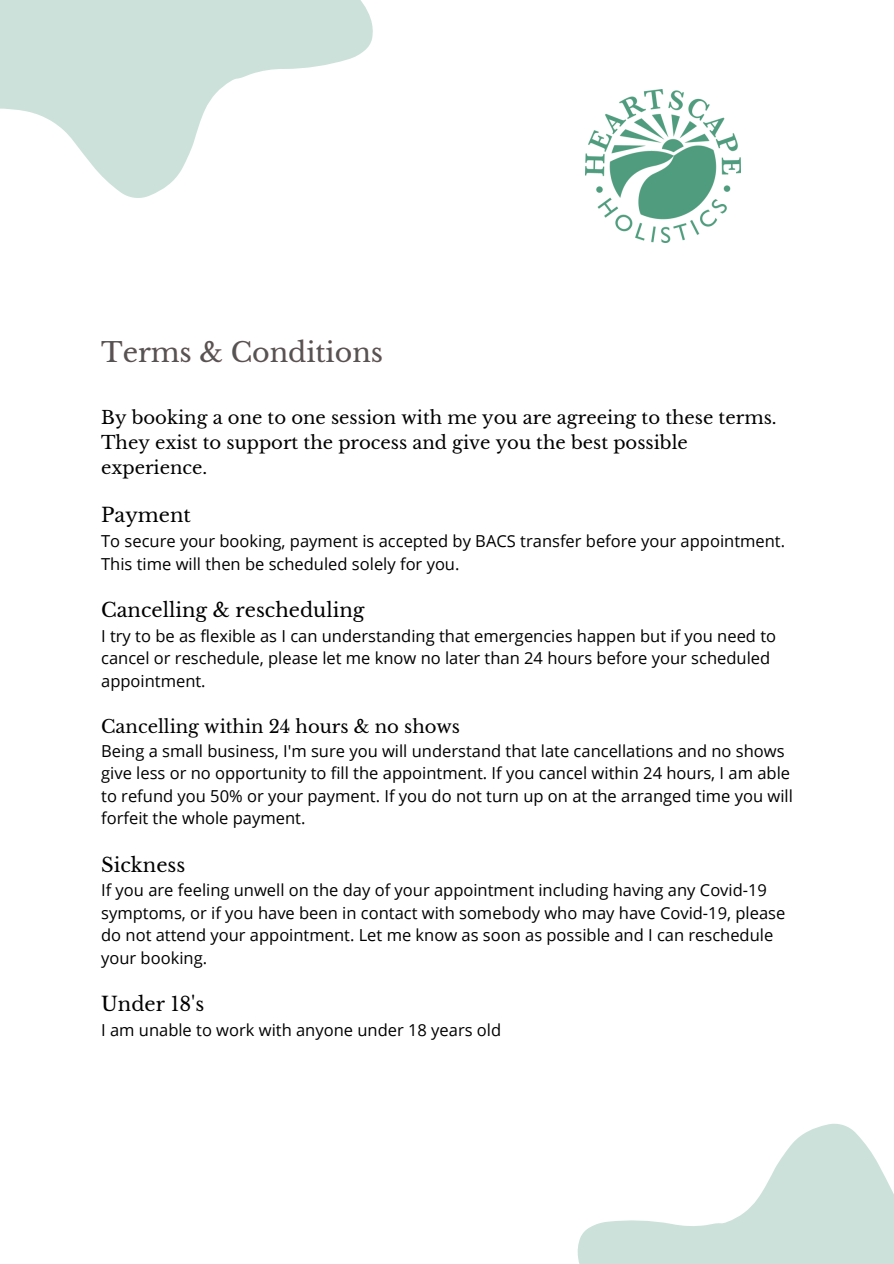
<style>
.page{position:relative;width:894px;height:1264px;background:#fff}
.page>*{position:absolute;margin:0;border:0;box-sizing:border-box;transform-origin:0 0}
.t1{font:26.85px "Libre Baskerville";color:#545454}
.t2{font:19.5px "Libre Baskerville";color:#000}
.t3{font:18px/24.8px "Libre Baskerville";color:#000}
.t4{font:16.5px/22.5px "Open Sans";color:#000}
</style>
<div class="page">
<svg style="left:0;top:0;width:373px;height:198px;fill:#cbe1d9"></svg>
<svg style="left:577px;top:1123px;width:316px;height:140px;fill:#cbe1d9"></svg>
<img style="left:585px;top:89px;width:155px;height:153px">
<h1 class="t1" style="left:101px;top:336px;width:283px">Terms &amp; Conditions</h1>
<p class="t3" style="left:101px;top:405px;width:676px">By booking a one to one session with me you are agreeing to these terms.<br>They exist to support the process and give you the best possible experience.</p>
<p class="t2" style="left:101px;top:503px;width:91px">Payment</p>
<p class="t4" style="left:101px;top:529px;width:685px">To secure your booking, payment is accepted by BACS transfer before your appointment.<br>This time will then be scheduled solely for you.</p>
<p class="t2" style="left:101px;top:598px;width:265px">Cancelling &amp; rescheduling</p>
<p class="t4" style="left:101px;top:624px;width:676px">I try to be as flexible as I can understanding that emergencies happen but if you need to cancel or reschedule, please let me know no later than 24 hours before your scheduled appointment.</p>
<p class="t3" style="left:101px;top:714px;width:360px">Cancelling within 24 hours &amp; no shows</p>
<p class="t4" style="left:101px;top:739px;width:693px">Being a small business, I'm sure you will understand that late cancellations and no shows give less or no opportunity to fill the appointment. If you cancel within 24 hours, I am able to refund you 50% or your payment. If you do not turn up on at the arranged time you will forfeit the whole payment.</p>
<p class="t2" style="left:101px;top:852px;width:86px">Sickness</p>
<p class="t4" style="left:101px;top:878px;width:685px">If you are feeling unwell on the day of your appointment including having any Covid-19 symptoms, or if you have been in contact with somebody who may have Covid-19, please do not attend your appointment. Let me know as soon as possible and I can reschedule your booking.</p>
<p class="t2" style="left:101px;top:992px;width:105px">Under 18's</p>
<p class="t4" style="left:101px;top:1018px;width:401px">I am unable to work with anyone under 18 years old</p>
</div>
